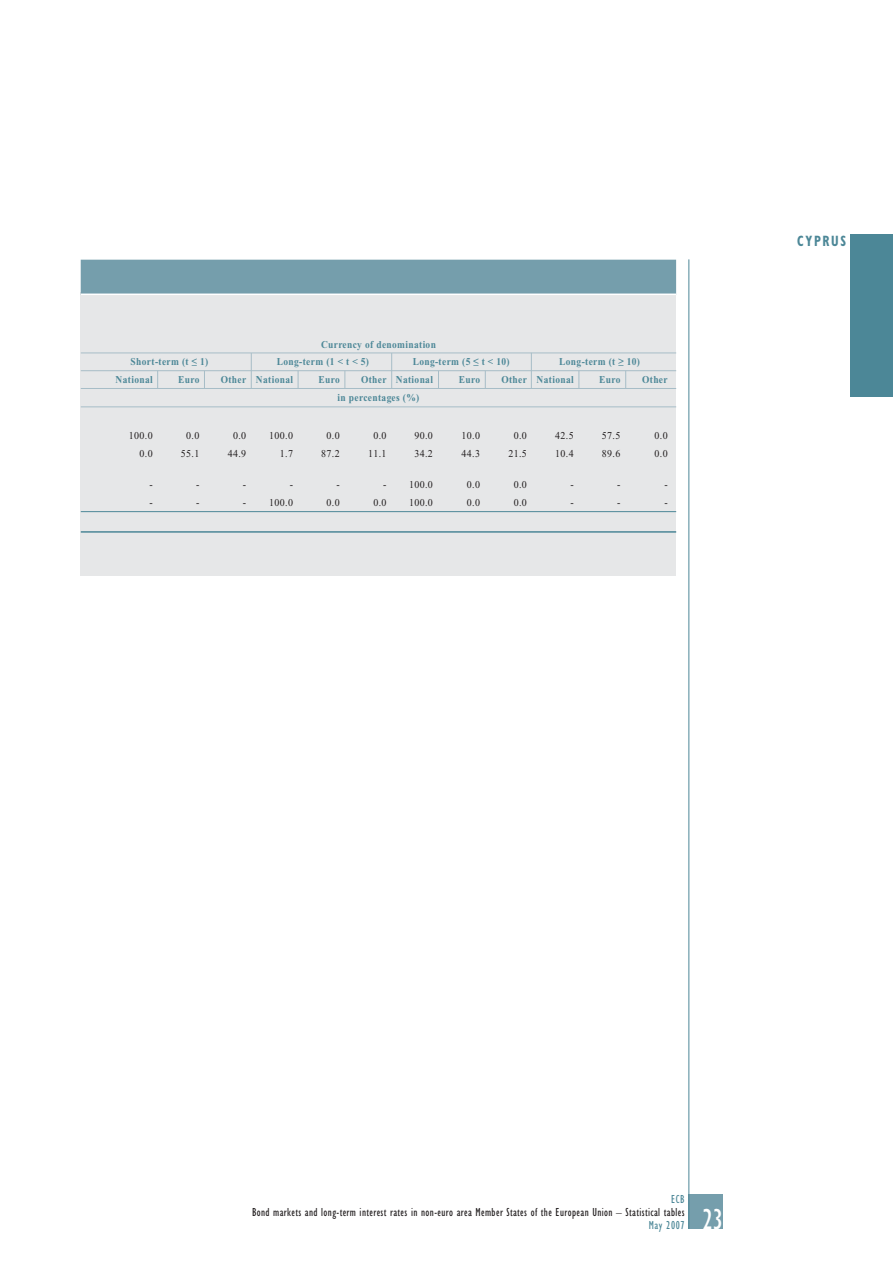
<style>
.page{position:relative;width:893px;height:1263px;background:#fff}
.page>*{position:absolute;margin:0;border:0;box-sizing:border-box;transform-origin:0 0}
.t1{font:condensed 30px "Gill Sans";color:#fff;scale:.95 1}
.t2{font:700 condensed 15px "Gill Sans";letter-spacing:.13em;color:#4c8797;scale:.85 1}
.t3{font:condensed 12px "Gill Sans";letter-spacing:.035em;color:#231f20;scale:.95 1}
.t4{font:condensed 12px "Gill Sans";letter-spacing:.05em;color:#4c8797;scale:.95 1}
.t5{font:700 10.5px "Times New Roman";letter-spacing:.04em;color:#4c8797;scale:.9 1}
.t6{font:10.5px "Times New Roman";letter-spacing:.04em;color:#231f20;scale:.95 1}
.s1{font-style:inherit}
</style>
<div class="page">
<div style="left:689px;top:1195px;width:34px;height:34px;background:#759eac"></div>
<hr style="left:689px;top:259px;width:1px;height:970px;background:#4c8797">
<div style="left:850px;top:235px;width:43px;height:162px;background:#4c8797"></div>
<div style="left:81px;top:292px;width:595px;height:283px;background:#e6e7e8"></div>
<div style="left:81px;top:260px;width:595px;height:35px;background:#759eac"></div>
<hr style="left:81px;top:294px;width:595px;height:1px;background:#fff">
<hr style="left:81px;top:353px;width:595px;height:1px;background:#a7bdc7">
<hr style="left:81px;top:370px;width:595px;height:1px;background:#a7bdc7">
<hr style="left:81px;top:388px;width:595px;height:1px;background:#a7bdc7">
<hr style="left:81px;top:406px;width:595px;height:1px;background:#a7bdc7">
<hr style="left:81px;top:511px;width:595px;height:1px;background:#4c8797">
<hr style="left:81px;top:531px;width:595px;height:2px;background:#4c8797">
<svg style="left:157px;top:371px;width:1px;height:17px"></svg>
<svg style="left:204px;top:371px;width:1px;height:17px"></svg>
<hr style="left:251px;top:353px;width:1px;height:35px;background:#a7bdc7">
<svg style="left:298px;top:371px;width:1px;height:17px"></svg>
<svg style="left:344px;top:371px;width:1px;height:17px"></svg>
<hr style="left:391px;top:353px;width:1px;height:35px;background:#a7bdc7">
<svg style="left:438px;top:371px;width:1px;height:17px"></svg>
<svg style="left:485px;top:371px;width:1px;height:17px"></svg>
<hr style="left:531px;top:353px;width:1px;height:35px;background:#a7bdc7">
<svg style="left:578px;top:371px;width:1px;height:17px"></svg>
<svg style="left:625px;top:371px;width:1px;height:17px"></svg>
<p class="t5" style="left:321px;top:340px;width:129px">Currency of denomination</p>
<p class="t5" style="left:131px;top:358px;width:88px">Short-term (t <span class="s1">≤</span> 1)</p>
<p class="t5" style="left:277px;top:358px;width:104px">Long-term (1 &lt; t &lt; 5)</p>
<p class="t5" style="left:413px;top:358px;width:109px">Long-term (5 <span class="s1">≤</span> t &lt; 10)</p>
<p class="t5" style="left:559px;top:358px;width:91px">Long-term (t <span class="s1">≥</span> 10)</p>
<p class="t5" style="left:116px;top:376px;width:43px">National</p>
<p class="t5" style="left:178px;top:376px;width:25px">Euro</p>
<p class="t5" style="left:221px;top:376px;width:82px">Other National</p>
<p class="t5" style="left:319px;top:376px;width:25px">Euro</p>
<p class="t5" style="left:361px;top:376px;width:81px">Other National</p>
<p class="t5" style="left:459px;top:376px;width:25px">Euro</p>
<p class="t5" style="left:501px;top:376px;width:82px">Other National</p>
<p class="t5" style="left:599px;top:376px;width:25px">Euro</p>
<p class="t5" style="left:642px;top:376px;width:30px">Other</p>
<p class="t5" style="left:338px;top:394px;width:92px">in percentages (%)</p>
<p class="t6" style="left:129px;top:432px;width:27px">100.0</p>
<p class="t6" style="left:186px;top:432px;width:15px">0.0</p>
<p class="t6" style="left:233px;top:432px;width:15px">0.0</p>
<p class="t6" style="left:269px;top:432px;width:27px">100.0</p>
<p class="t6" style="left:327px;top:432px;width:15px">0.0</p>
<p class="t6" style="left:373px;top:432px;width:15px">0.0</p>
<p class="t6" style="left:414px;top:432px;width:21px">90.0</p>
<p class="t6" style="left:462px;top:432px;width:21px">10.0</p>
<p class="t6" style="left:514px;top:432px;width:15px">0.0</p>
<p class="t6" style="left:555px;top:432px;width:21px">42.5</p>
<p class="t6" style="left:602px;top:432px;width:21px">57.5</p>
<p class="t6" style="left:654px;top:432px;width:15px">0.0</p>
<p class="t6" style="left:139px;top:449px;width:15px">0.0</p>
<p class="t6" style="left:181px;top:449px;width:21px">55.1</p>
<p class="t6" style="left:228px;top:449px;width:21px">44.9</p>
<p class="t6" style="left:280px;top:449px;width:15px">1.7</p>
<p class="t6" style="left:321px;top:449px;width:21px">87.2</p>
<p class="t6" style="left:368px;top:449px;width:21px">11.1</p>
<p class="t6" style="left:414px;top:449px;width:21px">34.2</p>
<p class="t6" style="left:462px;top:449px;width:21px">44.3</p>
<p class="t6" style="left:508px;top:449px;width:21px">21.5</p>
<p class="t6" style="left:555px;top:449px;width:21px">10.4</p>
<p class="t6" style="left:602px;top:449px;width:21px">89.6</p>
<p class="t6" style="left:654px;top:449px;width:15px">0.0</p>
<p class="t6" style="left:149px;top:481px;width:5px">-</p>
<p class="t6" style="left:196px;top:481px;width:5px">-</p>
<p class="t6" style="left:243px;top:481px;width:5px">-</p>
<p class="t6" style="left:290px;top:481px;width:5px">-</p>
<p class="t6" style="left:336px;top:481px;width:5px">-</p>
<p class="t6" style="left:383px;top:481px;width:54px">- 100.0</p>
<p class="t6" style="left:467px;top:481px;width:15px">0.0</p>
<p class="t6" style="left:514px;top:481px;width:15px">0.0</p>
<p class="t6" style="left:570px;top:481px;width:5px">-</p>
<p class="t6" style="left:617px;top:481px;width:5px">-</p>
<p class="t6" style="left:664px;top:481px;width:5px">-</p>
<p class="t6" style="left:149px;top:498px;width:5px">-</p>
<p class="t6" style="left:196px;top:498px;width:5px">-</p>
<p class="t6" style="left:243px;top:498px;width:54px">- 100.0</p>
<p class="t6" style="left:327px;top:498px;width:15px">0.0</p>
<p class="t6" style="left:373px;top:498px;width:15px">0.0</p>
<p class="t6" style="left:409px;top:498px;width:27px">100.0</p>
<p class="t6" style="left:467px;top:498px;width:15px">0.0</p>
<p class="t6" style="left:514px;top:498px;width:15px">0.0</p>
<p class="t6" style="left:570px;top:498px;width:5px">-</p>
<p class="t6" style="left:617px;top:498px;width:5px">-</p>
<p class="t6" style="left:664px;top:498px;width:5px">-</p>
<h2 class="t2" style="left:797px;top:236px;width:59px">CYPRUS</h2>
<p class="t4" style="left:671px;top:1195px;width:16px">ECB</p>
<p class="t3" style="left:252px;top:1208px;width:457px">Bond markets and long-term interest rates in non-euro area Member States of the European Union – Statistical tables</p>
<p class="t4" style="left:649px;top:1220px;width:39px">May 2007</p>
<h1 class="t1" style="left:702px;top:1208px;width:23px">23</h1>
</div>
